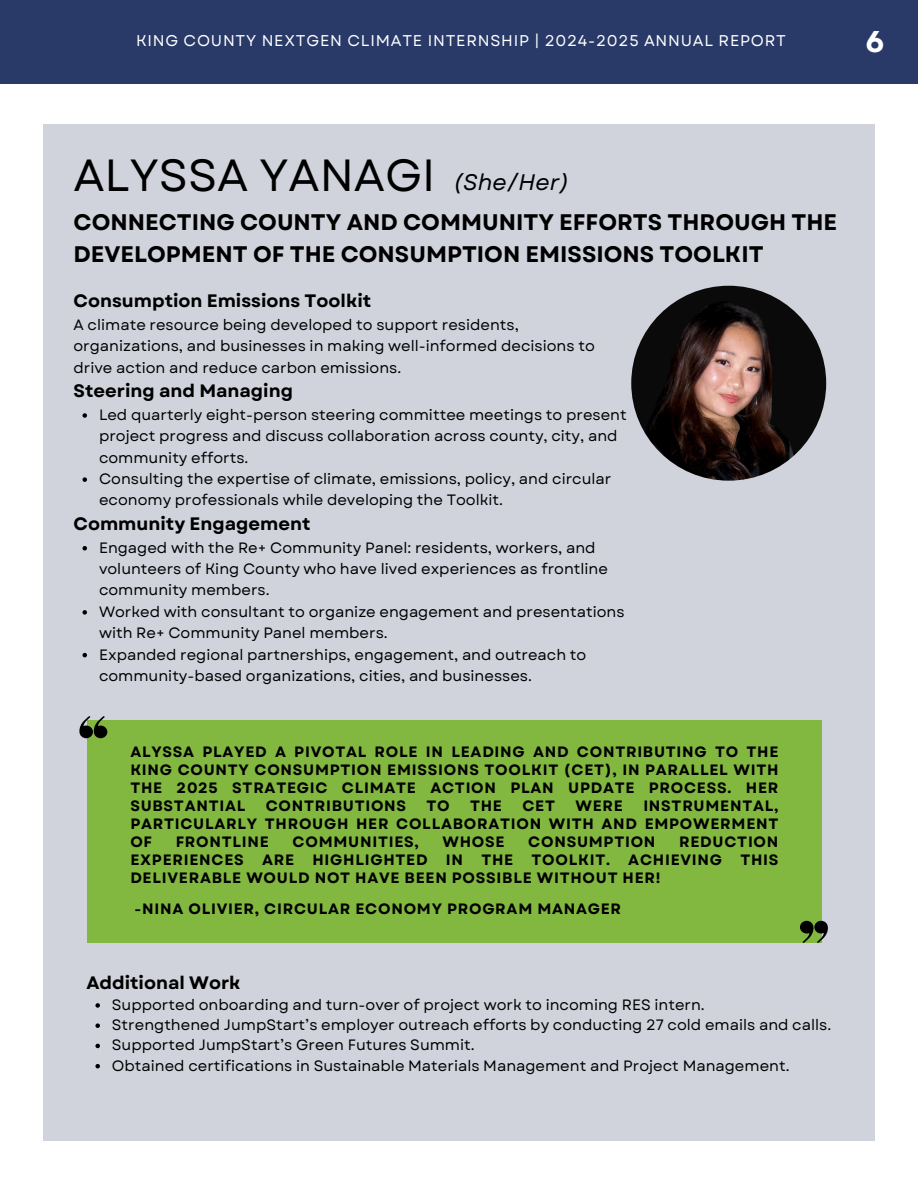
<style>
.page{position:relative;width:918px;height:1188px;background:#fff}
.page>*{position:absolute;margin:0;border:0;box-sizing:border-box;transform-origin:0 0}
.t1{font:45px "Garet";color:#000001}
.t2{font:700 30px "Garet";color:#fff}
.t3{font:700 22.5px/31.5px "Garet";color:#000001}
.t4{font:italic 22.5px "Garet";color:#000001}
.t5{font:700 18px "Garet";color:#000001}
.t6{font:700 18px "Garet";color:#000}
.t7{font:15.6px "Garet";letter-spacing:.05em;color:#fff}
.t8{font:15px/21.3px "Garet";color:#000001}
.t9{font:700 15px/18px "Garet";letter-spacing:.05em;color:#000001;text-align:justify}
.t10{font:15px "Garet";color:#000}
</style>
<div class="page">
<div style="left:0;top:0;width:918px;height:84px;background:#293a68"></div>
<div style="left:43px;top:124px;width:832px;height:1016px;background:#d1d3dc"></div>
<img style="left:631px;top:286px;width:195px;height:195px;border-radius:50%">
<svg style="left:83px;top:413px;width:4px;height:5px"></svg>
<svg style="left:83px;top:477px;width:4px;height:5px"></svg>
<svg style="left:83px;top:546px;width:4px;height:4px"></svg>
<svg style="left:83px;top:610px;width:4px;height:5px"></svg>
<svg style="left:83px;top:653px;width:4px;height:4px"></svg>
<div style="left:88px;top:720px;width:734px;height:223px;background:#82b840"></div>
<svg style="left:800px;top:921px;width:28px;height:22px"></svg>
<svg style="left:79px;top:716px;width:28px;height:22px"></svg>
<svg style="left:95px;top:1003px;width:5px;height:5px"></svg>
<svg style="left:95px;top:1023px;width:5px;height:5px"></svg>
<svg style="left:95px;top:1044px;width:5px;height:4px"></svg>
<svg style="left:95px;top:1064px;width:5px;height:4px"></svg>
<p class="t7" style="left:136px;top:30px;width:651px">KING COUNTY NEXTGEN CLIMATE INTERNSHIP | 2024-2025 ANNUAL REPORT</p>
<p class="t2" style="left:866px;top:20px;width:21px">6</p>
<p class="t1" style="left:74px;top:143px;width:363px">ALYSSA YANAGI</p>
<p class="t4" style="left:454px;top:166px;width:117px">(She/Her)</p>
<p class="t3" style="left:74px;top:207px;width:765px">CONNECTING COUNTY AND COMMUNITY EFFORTS THROUGH THE<br>DEVELOPMENT OF THE CONSUMPTION EMISSIONS TOOLKIT</p>
<h1 class="t5" style="left:74px;top:288px;width:299px">Consumption Emissions Toolkit</h1>
<h3 class="t8" style="left:74px;top:314px;width:523px">A climate resource being developed to support residents, organizations, and businesses in making well-informed decisions to drive action and reduce carbon emissions.</h3>
<h2 class="t5" style="left:74px;top:378px;width:221px">Steering and Managing</h2>
<p class="t8" style="left:99px;top:404px;width:529px">Led quarterly eight-person steering committee meetings to present project progress and discuss collaboration across county, city, and community efforts.</p>
<p class="t8" style="left:99px;top:468px;width:514px">Consulting the expertise of climate, emissions, policy, and circular economy professionals while developing the Toolkit.</p>
<p class="t5" style="left:74px;top:511px;width:238px">Community Engagement</p>
<p class="t8" style="left:99px;top:537px;width:511px">Engaged with the Re+ Community Panel: residents, workers, and volunteers of King County who have lived experiences as frontline community members.</p>
<p class="t8" style="left:99px;top:601px;width:527px">Worked with consultant to organize engagement and presentations with Re+ Community Panel members.</p>
<h4 class="t8" style="left:99px;top:644px;width:489px">Expanded regional partnerships, engagement, and outreach to community-based organizations, cities, and businesses.</h4>
<p class="t9" style="left:130px;top:743px;width:650px">ALYSSA PLAYED A PIVOTAL ROLE IN LEADING AND CONTRIBUTING TO THE KING COUNTY CONSUMPTION EMISSIONS TOOLKIT (CET), IN PARALLEL WITH THE 2025 STRATEGIC CLIMATE ACTION PLAN UPDATE PROCESS. HER SUBSTANTIAL</p>
<p class="t9" style="left:130px;top:797px;width:650px;text-indent:513px">INSTRUMENTAL, PARTICULARLY THROUGH HER COLLABORATION WITH AND EMPOWERMENT OF</p>
<p class="t9" style="left:266px;top:797px;width:142px">CONTRIBUTIONS</p>
<p class="t9" style="left:427px;top:797px;width:25px">TO</p>
<p class="t9" style="left:470px;top:797px;width:33px">THE</p>
<p class="t9" style="left:522px;top:797px;width:34px">CET</p>
<p class="t9" style="left:575px;top:797px;width:49px">WERE</p>
<p class="t9" style="left:130px;top:833px;width:650px;text-indent:549px">REDUCTION EXPERIENCES ARE HIGHLIGHTED IN THE TOOLKIT. ACHIEVING THIS DELIVERABLE WOULD NOT HAVE BEEN POSSIBLE WITHOUT HER!</p>
<h5 class="t9" style="left:135px;top:900px;width:488px">-NINA OLIVIER, CIRCULAR ECONOMY PROGRAM MANAGER</h5>
<p class="t9" style="left:176px;top:833px;width:95px">FRONTLINE</p>
<p class="t9" style="left:293px;top:833px;width:128px">COMMUNITIES,</p>
<p class="t9" style="left:443px;top:833px;width:64px">WHOSE</p>
<p class="t9" style="left:528px;top:833px;width:129px">CONSUMPTION</p>
<h5 class="t6" style="left:86px;top:969px;width:156px">Additional Work</h5>
<p class="t10" style="left:112px;top:994px;width:594px">Supported onboarding and turn-over of project work to incoming RES intern.</p>
<h4 class="t10" style="left:112px;top:1014px;width:721px">Strengthened JumpStart’s employer outreach efforts by conducting 27 cold emails and calls.</h4>
<p class="t10" style="left:112px;top:1034px;width:364px">Supported JumpStart’s Green Futures Summit.</p>
<p class="t10" style="left:112px;top:1055px;width:679px">Obtained certifications in Sustainable Materials Management and Project Management.</p>
</div>
